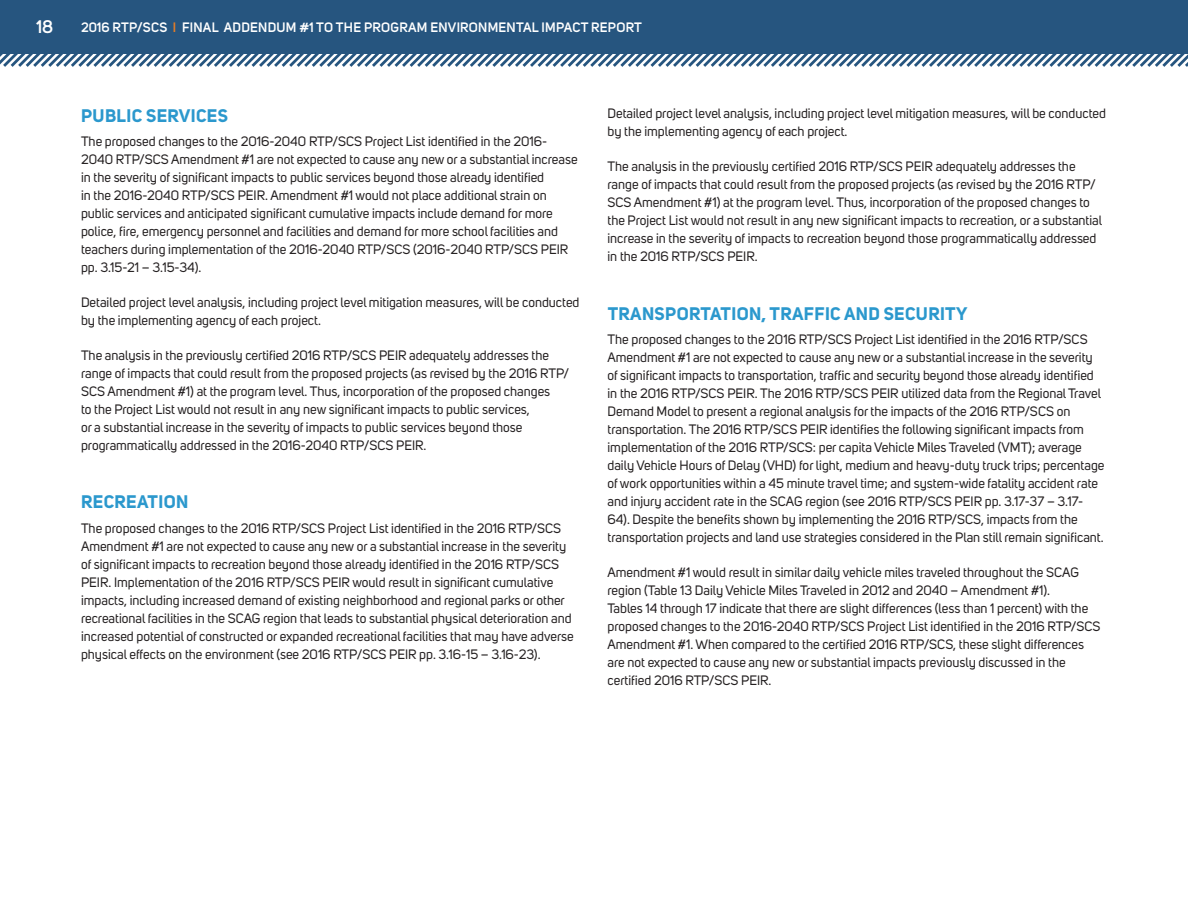
<style>
.page{position:relative;width:1188px;height:918px;background:#fff}
.page>*{position:absolute;margin:0;border:0;box-sizing:border-box;transform-origin:0 0}
.Heading_2{font:700 18px "Uni Sans";letter-spacing:.02em;color:#2b98cd}
.t1{font:600 18px "Uni Sans";color:#fff}
.t2{font:13.5px/18px "Uni Sans";color:#231f20}
.t3{font:600 13.5px "Uni Sans";letter-spacing:.02em;color:#fff}
.s1{color:#e67d25}
</style>
<div class="page">
<div style="left:0;top:0;width:1188px;height:54px;background:#26557f"></div>
<svg style="left:0;top:54px;width:1188px;height:13px"></svg>
<h1 class="t1" style="left:36px;top:13px;width:19px">18</h1>
<p class="t3" style="left:81px;top:17px;width:563px">2016 RTP/SCS <span class="s1">I</span> FINAL ADDENDUM #1 TO THE PROGRAM ENVIRONMENTAL IMPACT REPORT</p>
<p class="Heading_2" style="left:81px;top:104px;width:148px">PUBLIC SERVICES</p>
<p class="t2" style="left:81px;top:133px;width:498px">The proposed changes to the 2016-2040 RTP/SCS Project List identified in the 2016- 2040 RTP/SCS Amendment #1 are not expected to cause any new or a substantial increase in the severity of significant impacts to public services beyond those already identified<br>in the 2016-2040 RTP/SCS PEIR. Amendment #1 would not place additional strain on public services and anticipated significant cumulative impacts include demand for more police, fire, emergency personnel and facilities and demand for more school facilities and teachers during implementation of the 2016-2040 RTP/SCS (2016-2040 RTP/SCS PEIR pp. 3.15-21 – 3.15-34).</p>
<p class="t2" style="left:81px;top:294px;width:500px">Detailed project level analysis, including project level mitigation measures, will be conducted by the implementing agency of each project.</p>
<p class="t2" style="left:81px;top:346px;width:490px">The analysis in the previously certified 2016 RTP/SCS PEIR adequately addresses the range of impacts that could result from the proposed projects (as revised by the 2016 RTP/ SCS Amendment #1) at the program level. Thus, incorporation of the proposed changes<br>to the Project List would not result in any new significant impacts to public services,<br>or a substantial increase in the severity of impacts to public services beyond those programmatically addressed in the 2016-2040 RTP/SCS PEIR.</p>
<p class="Heading_2" style="left:81px;top:491px;width:109px">RECREATION</p>
<p class="t2" style="left:81px;top:520px;width:494px">The proposed changes to the 2016 RTP/SCS Project List identified in the 2016 RTP/SCS Amendment #1 are not expected to cause any new or a substantial increase in the severity of significant impacts to recreation beyond those already identified in the 2016 RTP/SCS PEIR. Implementation of the 2016 RTP/SCS PEIR would result in significant cumulative impacts, including increased demand of existing neighborhood and regional parks or other recreational facilities in the SCAG region that leads to substantial physical deterioration and increased potential of constructed or expanded recreational facilities that may have adverse physical effects on the environment (see 2016 RTP/SCS PEIR pp. 3.16-15 – 3.16-23).</p>
<p class="t2" style="left:608px;top:105px;width:500px">Detailed project level analysis, including project level mitigation measures, will be conducted by the implementing agency of each project.</p>
<p class="t2" style="left:608px;top:157px;width:496px">The analysis in the previously certified 2016 RTP/SCS PEIR adequately addresses the range of impacts that could result from the proposed projects (as revised by the 2016 RTP/ SCS Amendment #1) at the program level. Thus, incorporation of the proposed changes to the Project List would not result in any new significant impacts to recreation, or a substantial increase in the severity of impacts to recreation beyond those programmatically addressed in the 2016 RTP/SCS PEIR.</p>
<p class="Heading_2" style="left:608px;top:302px;width:361px">TRANSPORTATION, TRAFFIC AND SECURITY</p>
<p class="t2" style="left:608px;top:331px;width:498px">The proposed changes to the 2016 RTP/SCS Project List identified in the 2016 RTP/SCS Amendment #1 are not expected to cause any new or a substantial increase in the severity of significant impacts to transportation, traffic and security beyond those already identified in the 2016 RTP/SCS PEIR. The 2016 RTP/SCS PEIR utilized data from the Regional Travel Demand Model to present a regional analysis for the impacts of the 2016 RTP/SCS on transportation. The 2016 RTP/SCS PEIR identifies the following significant impacts from implementation of the 2016 RTP/SCS: per capita Vehicle Miles Traveled (VMT); average daily Vehicle Hours of Delay (VHD) for light, medium and heavy-duty truck trips; percentage of work opportunities within a 45 minute travel time; and system-wide fatality accident rate and injury accident rate in the SCAG region (see 2016 RTP/SCS PEIR pp. 3.17-37 – 3.17- 64). Despite the benefits shown by implementing the 2016 RTP/SCS, impacts from the transportation projects and land use strategies considered in the Plan still remain significant.</p>
<p class="t2" style="left:608px;top:563px;width:495px">Amendment #1 would result in similar daily vehicle miles traveled throughout the SCAG region (Table 13 Daily Vehicle Miles Traveled in 2012 and 2040 – Amendment #1).<br>Tables 14 through 17 indicate that there are slight differences (less than 1 percent) with the proposed changes to the 2016-2040 RTP/SCS Project List identified in the 2016 RTP/SCS Amendment #1. When compared to the certified 2016 RTP/SCS, these slight differences are not expected to cause any new or substantial impacts previously discussed in the certified 2016 RTP/SCS PEIR.</p>
</div>
